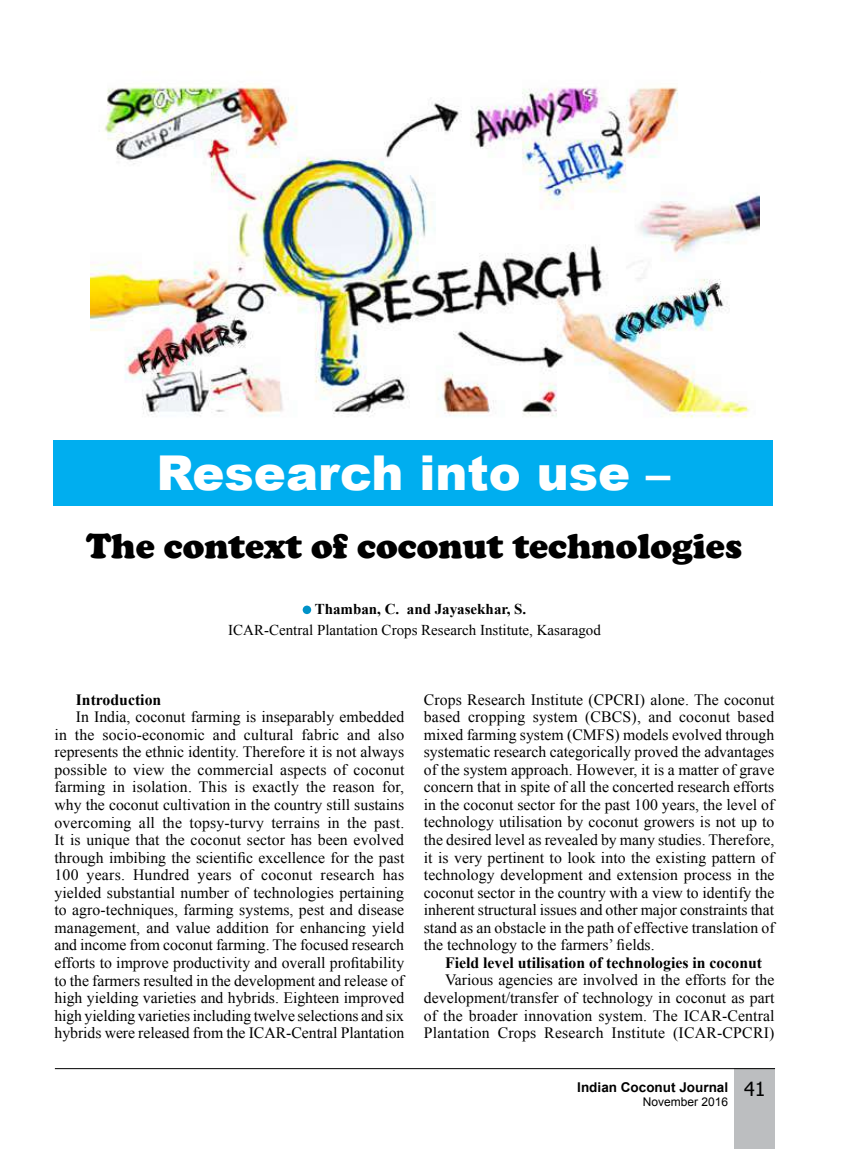
<style>
.page{position:relative;width:851px;height:1149px;background:#fff}
.page>*{position:absolute;margin:0;border:0;box-sizing:border-box;transform-origin:0 0}
.t1{font:900 48px "Arial";color:#fff}
.t2{font:900 36px "Cooper";color:#000}
.t3{font:19.5px "Tahoma";color:#000}
.t4{font:15.75px/17.5px "Times New Roman";color:#000;text-align:justify}
.t5{font:700 15.75px "Times New Roman";color:#000}
.t6{font:15px "Times New Roman";color:#000}
.t7{font:700 15px "Times New Roman";color:#000}
.t8{font:700 13.5px "Arial";color:#000}
.t9{font:12px "Arial";color:#000}
</style>
<div class="page">
<div style="left:734px;top:1068px;width:40px;height:80px;background:#bcbec0"></div>
<hr style="left:55px;top:1067px;width:719px;height:1px;background:#000">
<img style="left:90px;top:85px;width:669px;height:333px">
<div style="left:54px;top:439px;width:718px;height:66px;background:#00aeef"></div>
<div style="left:302px;top:605px;width:9px;height:9px;background:#0092c8;border-radius:50%"></div>
<h1 class="t1" style="left:156px;top:437px;width:515px">Research into use –</h1>
<h2 class="t2" style="left:86px;top:525px;width:657px">The context of coconut technologies</h2>
<p class="t7" style="left:314px;top:598px;width:213px">Thamban, C. and Jayasekhar, S.</p>
<p class="t6" style="left:228px;top:619px;width:374px">ICAR-Central Plantation Crops Research Institute, Kasaragod</p>
<p class="t5" style="left:76px;top:688px;width:87px">Introduction</p>
<p class="t4" style="left:54px;top:707px;width:351px;text-indent:21px">In India, coconut farming is inseparably embedded in the socio-economic and cultural fabric and also represents the ethnic identity. Therefore it is not always possible to view the commercial aspects of coconut farming in isolation. This is exactly the reason for, why the coconut cultivation in the country still sustains overcoming all the topsy-turvy terrains in the past.<br>It is unique that the coconut sector has been evolved through imbibing the scientific excellence for the past 100 years. Hundred years of coconut research has yielded substantial number of technologies pertaining to agro-techniques, farming systems, pest and disease management, and value addition for enhancing yield and income from coconut farming. The focused research efforts to improve productivity and overall profitability to the farmers resulted in the development and release of high yielding varieties and hybrids. Eighteen improved high yielding varieties including twelve selections and six hybrids were released from the ICAR-Central Plantation</p>
<p class="t4" style="left:424px;top:690px;width:352px">Crops Research Institute (CPCRI) alone. The coconut based cropping system (CBCS), and coconut based mixed farming system (CMFS) models evolved through systematic research categorically proved the advantages of the system approach. However, it is a matter of grave concern that in spite of all the concerted research efforts in the coconut sector for the past 100 years, the level of technology utilisation by coconut growers is not up to the desired level as revealed by many studies. Therefore, it is very pertinent to look into the existing pattern of technology development and extension process in the coconut sector in the country with a view to identify the inherent structural issues and other major constraints that stand as an obstacle in the path of effective translation of the technology to the farmers’ fields.</p>
<p class="t5" style="left:445px;top:951px;width:318px">Field level utilisation of technologies in coconut</p>
<p class="t4" style="left:424px;top:970px;width:352px;text-indent:21px">Various agencies are involved in the efforts for the development/transfer of technology in coconut as part of the broader innovation system. The ICAR-Central Plantation Crops Research Institute (ICAR-CPCRI)</p>
<p class="t8" style="left:577px;top:1078px;width:152px">Indian Coconut Journal</p>
<p class="t9" style="left:642px;top:1093px;width:87px">November 2016</p>
<p class="t3" style="left:744px;top:1075px;width:23px">41</p>
</div>
